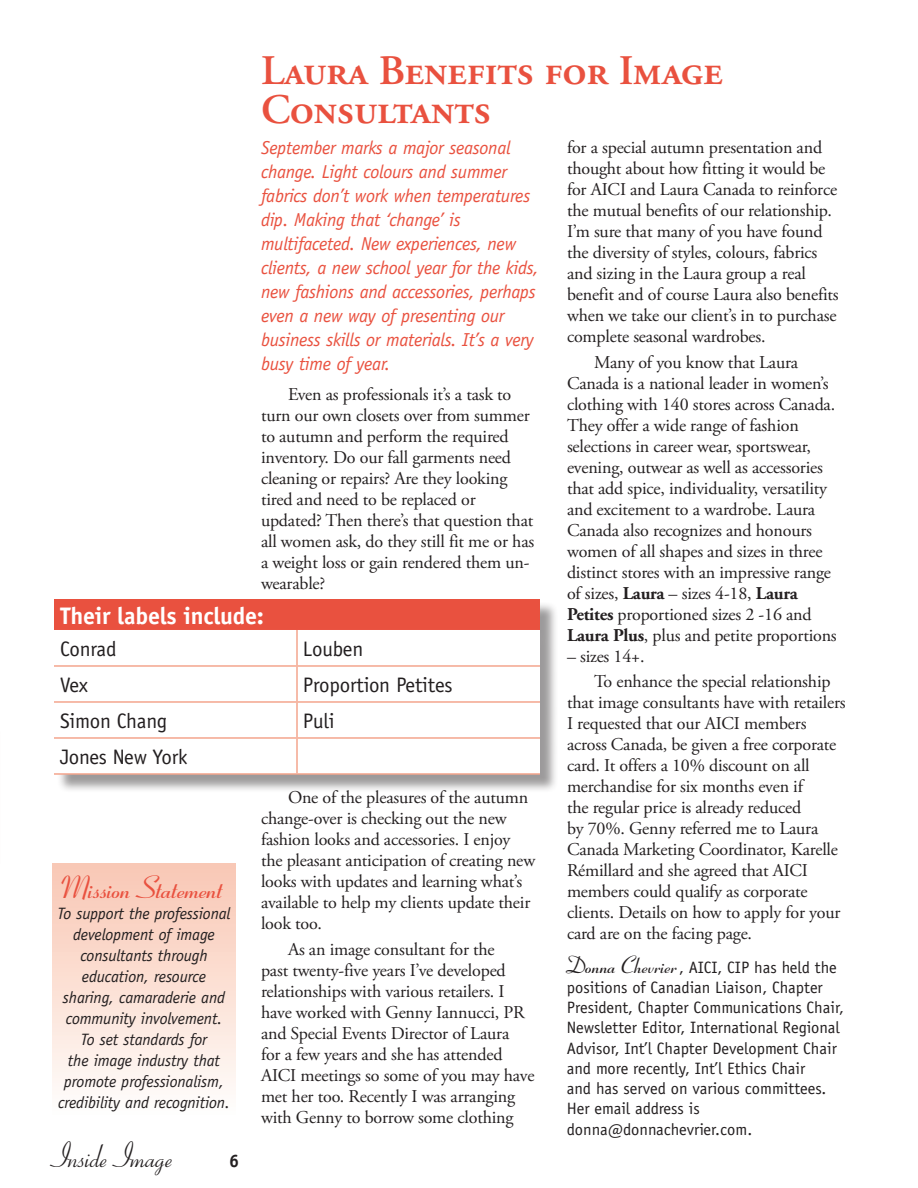
<style>
.page{position:relative;width:918px;height:1188px;background:#fff}
.page>*{position:absolute;margin:0;border:0;box-sizing:border-box;transform-origin:0 0}
.t1{font:600 42px/39px "Adobe Garamond Pro";letter-spacing:-.01em;color:#e9513f}
.t2{font:36px "Ribbon 131 BT";letter-spacing:-.015em;color:#231f20}
.name{font:700 31.5px "Ribbon 131 BT";letter-spacing:-.015em;color:#e9513f}
.Officina_side_title{font:700 24px "Officina Sans";letter-spacing:-.01em;color:#fff}
.Officina_side_text{font:21px "Officina Sans";letter-spacing:-.01em;color:#231f20}
.intro_2{font:italic 18.75px/24px "Officina Sans";letter-spacing:-.015em;color:#e9513f}
.text{font:18px/21px "Adobe Garamond Pro";letter-spacing:-.01em;color:#231f20}
.t3{font:700 18px "Officina Sans";color:#231f20}
.Officina_side_text-2{font:16.5px/20.2px "Officina Sans";color:#231f20}
.t4{font:italic 16.5px/21px "Officina Sans";letter-spacing:-.01em;color:#231f20;text-align:center}
.s1{font-family:"Adobe Garamond";font-weight:700}
.s2{font-family:"Ribbon 131 BT";font-weight:700;font-size:24px}
</style>
<div class="page">
<hr style="left:0;top:764px;width:1px;height:98px;background:#e9513f">
<div style="left:56px;top:601px;width:503px;height:193px;background:#231f20;opacity:.45"></div>
<div style="left:54px;top:599px;width:486px;height:31px;background:#e9513f"></div>
<svg style="left:56px;top:630px;width:484px;height:143px"></svg>
<hr style="left:296px;top:630px;width:2px;height:35px;background:#f4a58d">
<hr style="left:54px;top:665px;width:243px;height:2px;background:#f4a58d">
<hr style="left:297px;top:665px;width:243px;height:2px;background:#f4a58d">
<hr style="left:296px;top:667px;width:2px;height:34px;background:#f4a58d">
<hr style="left:54px;top:701px;width:243px;height:2px;background:#f4a58d">
<hr style="left:297px;top:701px;width:243px;height:2px;background:#f4a58d">
<hr style="left:296px;top:703px;width:2px;height:34px;background:#f4a58d">
<hr style="left:54px;top:737px;width:243px;height:2px;background:#f4a58d">
<hr style="left:297px;top:737px;width:243px;height:2px;background:#f4a58d">
<hr style="left:296px;top:739px;width:2px;height:34px;background:#f4a58d">
<hr style="left:54px;top:773px;width:243px;height:2px;background:#f4a58d">
<hr style="left:297px;top:773px;width:243px;height:2px;background:#f4a58d">
<div style="left:52px;top:864px;width:184px;height:251px;background:linear-gradient(to bottom,#f9c6b3,#fefdfb)"></div>
<p class="t1" style="left:261px;top:52px;width:464px">Laura Benefits for Image<br>Consultants</p>
<p class="intro_2" style="left:261px;top:136px;width:279px">September marks a major seasonal change. Light colours and summer fabrics don’t work when temperatures dip. Making that ‘change’ is multifaceted. New experiences, new clients, a new school year for the kids, new fashions and accessories, perhaps even a new way of presenting our business skills or materials. It’s a very busy time of year.</p>
<p class="text" style="left:261px;top:384px;width:275px;text-indent:27px">Even as professionals it’s a task to turn our own closets over from summer to autumn and perform the required inventory. Do our fall garments need cleaning or repairs? Are they looking tired and need to be replaced or updated? Then there’s that question that all women ask, do they still fit me or has a weight loss or gain rendered them un&shy;wearable?</p>
<p class="Officina_side_title" style="left:60px;top:601px;width:206px">Their labels include:</p>
<p class="Officina_side_text" style="left:60px;top:636px;width:58px">Conrad</p>
<p class="Officina_side_text" style="left:303px;top:636px;width:62px">Louben</p>
<p class="Officina_side_text" style="left:60px;top:672px;width:29px">Vex</p>
<p class="Officina_side_text" style="left:303px;top:672px;width:151px">Proportion Petites</p>
<p class="Officina_side_text" style="left:60px;top:708px;width:109px">Simon Chang</p>
<p class="Officina_side_text" style="left:303px;top:708px;width:33px">Puli</p>
<p class="Officina_side_text" style="left:60px;top:744px;width:129px">Jones New York</p>
<p class="name" style="left:62px;top:869px;width:166px">Mission Statement</p>
<p class="t4" style="left:57px;top:903px;width:175px">To support the professional development of image consultants through education, resource sharing, camaraderie and community involvement.<br>To set standards for<br>the image industry that promote professionalism, credibility and recognition.</p>
<p class="t2" style="left:56px;top:1134px;width:123px">Inside Image</p>
<p class="t3" style="left:229px;top:1150px;width:12px">6</p>
<p class="text" style="left:261px;top:788px;width:276px;text-indent:27px">One of the pleasures of the autumn change-over is checking out the new fashion looks and accessories. I enjoy the pleasant anticipation of creating new looks with updates and learning what’s available to help my clients update their look too.</p>
<p class="text" style="left:261px;top:939px;width:275px;text-indent:27px">As an image consultant for the<br>past twenty-five years I’ve developed relationships with various retailers. I have worked with Genny Iannucci, PR and Special Events Director of Laura<br>for a few years and she has attended AICI meetings so some of you may have met her too. Recently I was arranging with Genny to borrow some clothing</p>
<p class="text" style="left:567px;top:137px;width:273px">for a special autumn presentation and thought about how fitting it would be for AICI and Laura Canada to reinforce the mutual benefits of our relationship.<br>I’m sure that many of you have found the diversity of styles, colours, fabrics and sizing in the Laura group a real benefit and of course Laura also benefits when we take our client’s in to purchase complete seasonal wardrobes.</p>
<p class="text" style="left:567px;top:352px;width:271px;text-indent:27px">Many of you know that Laura Canada is a national leader in women’s clothing with 140 stores across Canada.<br>They offer a wide range of fashion selections in career wear, sportswear, evening, outwear as well as accessories that add spice, individuality, versatility and excitement to a wardrobe. Laura Canada also recognizes and honours women of all shapes and sizes in three distinct stores with an impressive range of sizes, <span class="s1">Laura</span> – sizes 4-18, <span class="s1">Laura Petites</span> proportioned sizes 2 -16 and <span class="s1">Laura Plus</span>, plus and petite proportions</p>
<p class="text" style="left:567px;top:646px;width:79px">– sizes 14+.</p>
<p class="text" style="left:567px;top:672px;width:280px;text-indent:27px">To enhance the special relationship that image consultants have with retailers I requested that our AICI members across Canada, be given a free corporate card. It offers a 10% discount on all merchandise for six months even if<br>the regular price is already reduced<br>by 70%. Genny referred me to Laura Canada Marketing Coordinator, Karelle Rémillard and she agreed that AICI members could qualify as corporate clients. Details on how to apply for your card are on the facing page.</p>
<p class="Officina_side_text-2" style="left:567px;top:957px;width:278px"><span class="s2">Donna Chevrier</span>, AICI, CIP has held the positions of Canadian Liaison, Chapter President, Chapter Communications Chair, Newsletter Editor, International Regional Advisor, Int’l Chapter Development Chair and more recently, Int’l Ethics Chair<br>and has served on various committees.<br>Her email address is donna@donnachevrier.com.</p>
</div>
